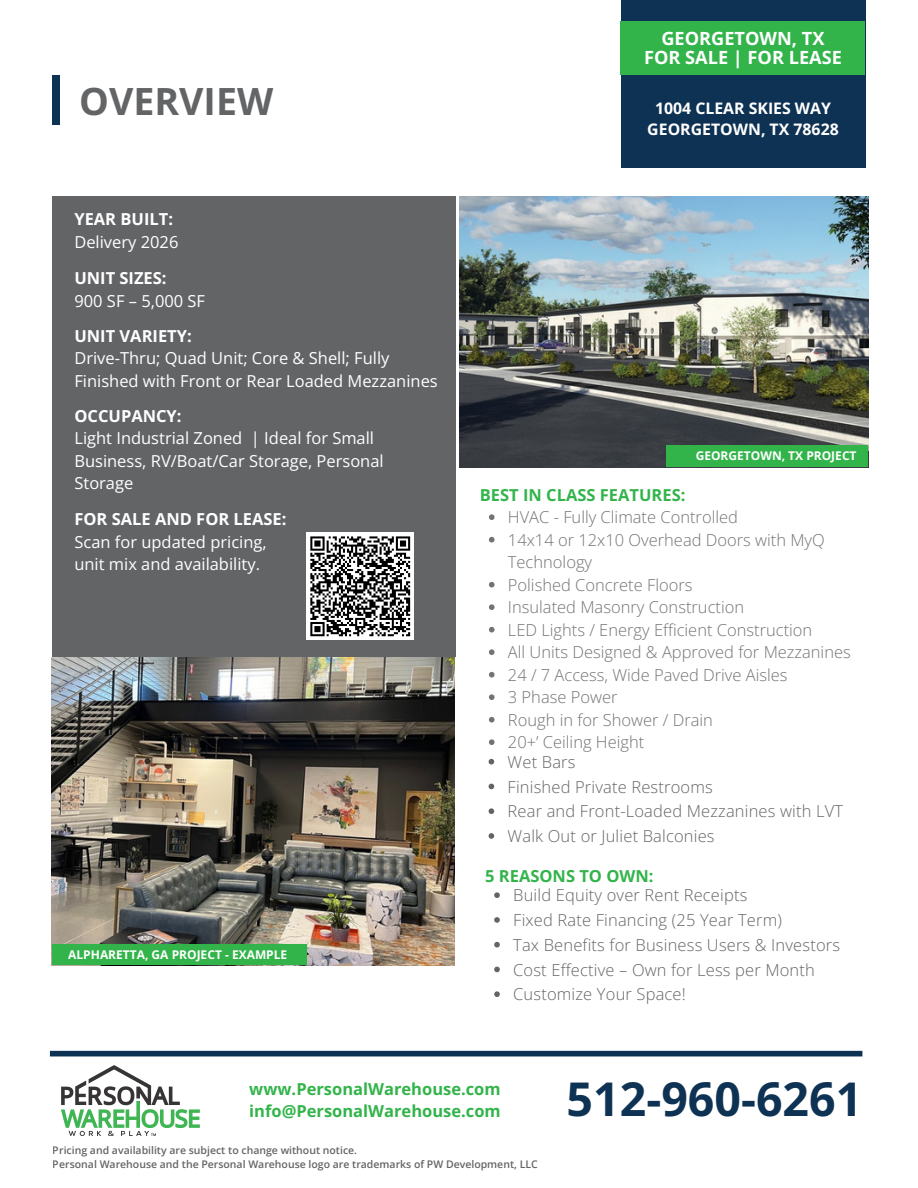
<style>
.page{position:relative;width:918px;height:1188px;background:#fff}
.page>*{position:absolute;margin:0;border:0;box-sizing:border-box;transform-origin:0 0}
.t1{font:700 46.5px "Open Sans";color:#0e3253}
.t2{font:700 37.5px "Open Sans";color:#636466}
.t3{font:700 18.15px/19.2px "Open Sans";color:#fff;text-align:center}
.t4{font:16.5px/22.5px "Open Sans";color:#fff}
.t5{font:300 16.5px/22.5px "Open Sans";color:#737373}
.t6{font:300 16.5px "Open Sans";letter-spacing:.01em;color:#636466}
.t7{font:700 16.5px/22.5px "Open Sans";color:#33b44b}
.t8{font:700 15.9px/21.3px "Open Sans";color:#fff;text-align:center}
.t9{font:700 12px "Open Sans";color:#fff}
.t10{font:600 10.5px/14px "Open Sans";color:#636466}
.s1{font-weight:700}
</style>
<div class="page">
<img style="left:52px;top:657px;width:403px;height:308px">
<img style="left:459px;top:197px;width:409px;height:271px">
<div style="left:53px;top:75px;width:7px;height:50px;background:#0e3253"></div>
<div style="left:50px;top:1051px;width:812px;height:5px;background:#0e3253"></div>
<div style="left:621px;top:0;width:244px;height:167px;background:#0e3253"></div>
<div style="left:621px;top:22px;width:244px;height:53px;background:#33b44b"></div>
<div style="left:53px;top:197px;width:403px;height:459px;background:#636466"></div>
<div style="left:53px;top:944px;width:254px;height:21px;background:#33b44b"></div>
<div style="left:667px;top:446px;width:201px;height:21px;background:#33b44b"></div>
<svg style="left:489px;top:514px;width:6px;height:6px"></svg>
<svg style="left:489px;top:537px;width:6px;height:6px"></svg>
<svg style="left:489px;top:582px;width:6px;height:6px"></svg>
<svg style="left:489px;top:604px;width:6px;height:6px"></svg>
<svg style="left:489px;top:627px;width:6px;height:6px"></svg>
<svg style="left:489px;top:649px;width:6px;height:6px"></svg>
<svg style="left:489px;top:672px;width:6px;height:6px"></svg>
<svg style="left:489px;top:694px;width:6px;height:6px"></svg>
<svg style="left:489px;top:717px;width:6px;height:6px"></svg>
<svg style="left:489px;top:739px;width:6px;height:6px"></svg>
<svg style="left:489px;top:759px;width:5px;height:6px"></svg>
<svg style="left:489px;top:784px;width:5px;height:5px"></svg>
<svg style="left:489px;top:808px;width:5px;height:6px"></svg>
<svg style="left:489px;top:833px;width:5px;height:6px"></svg>
<svg style="left:494px;top:892px;width:6px;height:6px"></svg>
<svg style="left:494px;top:917px;width:6px;height:6px"></svg>
<svg style="left:494px;top:942px;width:6px;height:6px"></svg>
<svg style="left:494px;top:967px;width:6px;height:5px"></svg>
<svg style="left:494px;top:991px;width:6px;height:6px"></svg>
<svg style="left:61px;top:1065px;width:139px;height:71px"></svg>
<div style="left:306px;top:532px;width:108px;height:108px;background:#fff"></div>
<svg style="left:310px;top:536px;width:101px;height:101px"></svg>
<h2 class="t2" style="left:79px;top:74px;width:195px">OVERVIEW</h2>
<h6 class="t4" style="left:74px;top:208px;width:106px"><span class="s1">YEAR BUILT:<br></span>Delivery 2026</h6>
<h4 class="t4" style="left:74px;top:266px;width:132px"><span class="s1">UNIT SIZES:<br></span>900 SF – 5,000 SF</h4>
<h6 class="t4" style="left:74px;top:324px;width:365px"><span class="s1">UNIT VARIETY:<br></span>Drive-Thru; Quad Unit; Core &amp; Shell; Fully<br>Finished with Front or Rear Loaded Mezzanines</h6>
<h6 class="t4" style="left:74px;top:404px;width:311px"><span class="s1">OCCUPANCY:<br></span>Light Industrial Zoned | Ideal for Small<br>Business, RV/Boat/Car Storage, Personal<br>Storage</h6>
<h6 class="t4" style="left:74px;top:507px;width:214px"><span class="s1">FOR SALE AND FOR LEASE:<br></span>Scan for updated pricing, unit mix and availability.</h6>
<p class="t9" style="left:68px;top:946px;width:221px">ALPHARETTA, GA PROJECT - EXAMPLE</p>
<h3 class="t3" style="left:644px;top:28px;width:199px">GEORGETOWN, TX<br>FOR SALE | FOR LEASE</h3>
<p class="t8" style="left:647px;top:97px;width:193px">1004 CLEAR SKIES WAY<br>GEORGETOWN, TX 78628</p>
<p class="t9" style="left:696px;top:448px;width:162px">GEORGETOWN, TX PROJECT</p>
<h3 class="t7" style="left:480px;top:483px;width:207px">BEST IN CLASS FEATURES:</h3>
<h6 class="t5" style="left:508px;top:506px;width:232px">HVAC - Fully Climate Controlled</h6>
<h6 class="t5" style="left:508px;top:528px;width:318px">14x14 or 12x10 Overhead Doors with MyQ<br>Technology</h6>
<h6 class="t5" style="left:508px;top:573px;width:186px">Polished Concrete Floors</h6>
<h6 class="t5" style="left:508px;top:596px;width:238px">Insulated Masonry Construction</h6>
<h6 class="t5" style="left:508px;top:618px;width:306px">LED Lights / Energy Efficient Construction</h6>
<h6 class="t5" style="left:508px;top:641px;width:344px">All Units Designed &amp; Approved for Mezzanines</h6>
<h6 class="t5" style="left:508px;top:663px;width:281px">24 / 7 Access, Wide Paved Drive Aisles</h6>
<h6 class="t5" style="left:508px;top:686px;width:111px">3 Phase Power</h6>
<h6 class="t5" style="left:508px;top:708px;width:207px">Rough in for Shower / Drain</h6>
<h6 class="t5" style="left:508px;top:731px;width:138px">20+’ Ceiling Height</h6>
<h6 class="t6" style="left:508px;top:750px;width:69px">Wet Bars</h6>
<h6 class="t6" style="left:508px;top:775px;width:207px">Finished Private Restrooms</h6>
<h6 class="t6" style="left:508px;top:800px;width:337px">Rear and Front-Loaded Mezzanines with LVT</h6>
<h6 class="t6" style="left:508px;top:825px;width:208px">Walk Out or Juliet Balconies</h6>
<h3 class="t7" style="left:485px;top:864px;width:170px">5 REASONS TO OWN:</h3>
<h6 class="t6" style="left:513px;top:884px;width:236px">Build Equity over Rent Receipts</h6>
<h6 class="t6" style="left:513px;top:909px;width:270px">Fixed Rate Financing (25 Year Term)</h6>
<h6 class="t6" style="left:513px;top:933px;width:328px">Tax Benefits for Business Users &amp; Investors</h6>
<h6 class="t6" style="left:513px;top:958px;width:303px">Cost Effective – Own for Less per Month</h6>
<h6 class="t6" style="left:513px;top:983px;width:174px">Customize Your Space!</h6>
<h5 class="t7" style="left:249px;top:1077px;width:253px">www.PersonalWarehouse.com info@PersonalWarehouse.com</h5>
<h1 class="t1" style="left:567px;top:1066px;width:297px">512-960-6261</h1>
<p class="t10" style="left:53px;top:1143px;width:487px">Pricing and availability are subject to change without notice.<br>Personal Warehouse and the Personal Warehouse logo are trademarks of PW Development, LLC</p>
</div>
